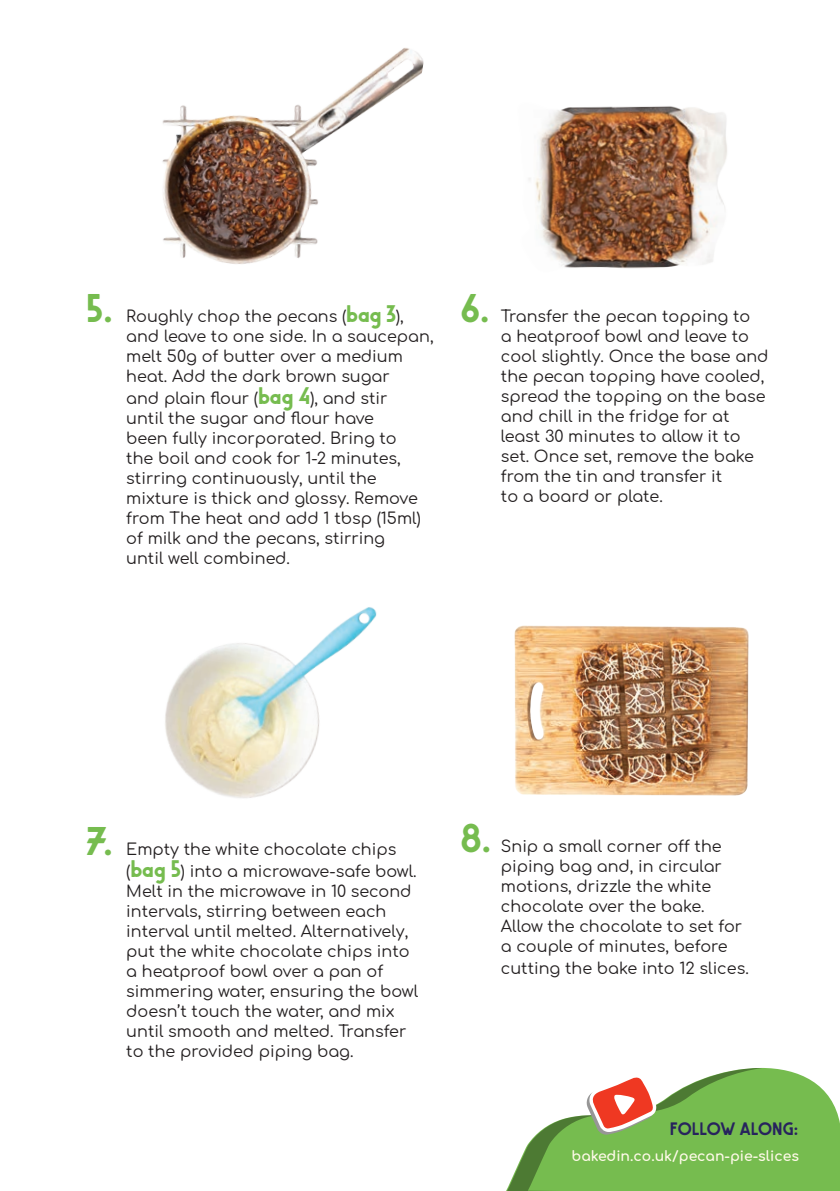
<style>
.page{position:relative;width:840px;height:1191px;background:#fff}
.page>*{position:absolute;margin:0;border:0;box-sizing:border-box;transform-origin:0 0}
.t1{font:40px "BALMAT";color:#76bc4f}
.t2{font:18px "BALMAT";color:#27235d}
.t3{font:16px/20px "Comfortaa";color:#231f20}
.t4{font:14px "Comfortaa";color:#fffae9}
.s1{font-family:"BALMAT";font-size:24px;color:#76bc4f}
</style>
<div class="page">
<svg style="left:506px;top:1068px;width:333px;height:123px;fill:#76bc4f"></svg>
<svg style="left:586px;top:1074px;width:71px;height:60px"></svg>
<img style="left:529px;top:106px;width:198px;height:163px">
<img style="left:162px;top:48px;width:262px;height:216px">
<img style="left:514px;top:625px;width:235px;height:171px">
<img style="left:165px;top:607px;width:212px;height:191px">
<p class="t1" style="left:86px;top:285px;width:28px">5.</p>
<p class="t3" style="left:126px;top:304px;width:308px">Roughly chop the pecans (<span class="s1">bag 3</span>), and leave to one side. In a saucepan, melt 50g of butter over a medium heat. Add the dark brown sugar</p>
<p class="t3" style="left:126px;top:386px;width:296px">and plain flour (<span class="s1">bag 4</span>), and stir until the sugar and flour have<br>been fully incorporated. Bring to the boil and cook for 1-2 minutes, stirring continuously, until the mixture is thick and glossy. Remove from The heat and add 1 tbsp (15ml) of milk and the pecans, stirring until well combined.</p>
<p class="t1" style="left:460px;top:285px;width:30px">6.</p>
<p class="t3" style="left:500px;top:304px;width:269px">Transfer the pecan topping to<br>a heatproof bowl and leave to cool slightly. Once the base and the pecan topping have cooled, spread the topping on the base and chill in the fridge for at least 30 minutes to allow it to set. Once set, remove the bake from the tin and transfer it<br>to a board or plate.</p>
<p class="t1" style="left:86px;top:818px;width:28px">7.</p>
<p class="t3" style="left:126px;top:836px;width:292px;line-height:22px">Empty the white chocolate chips (<span class="s1">bag 5</span>) into a microwave-safe bowl.</p>
<p class="t3" style="left:126px;top:879px;width:293px">Melt in the microwave in 10 second intervals, stirring between each interval until melted. Alternatively, put the white chocolate chips into a heatproof bowl over a pan of simmering water, ensuring the bowl doesn’t touch the water, and mix until smooth and melted. Transfer to the provided piping bag.</p>
<p class="t1" style="left:460px;top:815px;width:32px">8.</p>
<p class="t3" style="left:500px;top:834px;width:243px">Snip a small corner off the piping bag and, in circular motions, drizzle the white chocolate over the bake.<br>Allow the chocolate to set for a couple of minutes, before</p>
<p class="t3" style="left:500px;top:956px;width:249px">cutting the bake into 12 slices.</p>
<p class="t2" style="left:669px;top:1117px;width:130px">FOLLOW ALONG:</p>
<p class="t4" style="left:571px;top:1143px;width:229px">bakedin.co.uk/pecan-pie-slices</p>
</div>
